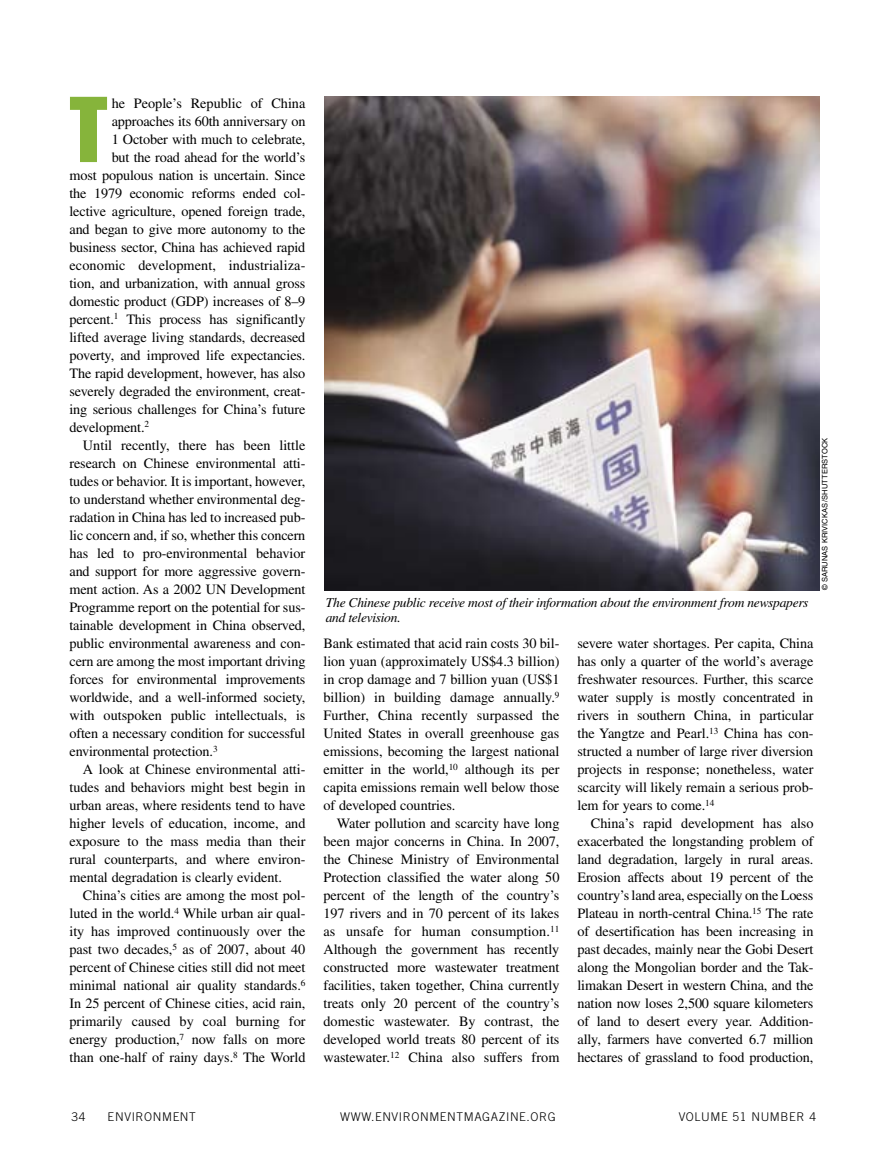
<style>
.page{position:relative;width:878px;height:1175px;background:#fff}
.page>*{position:absolute;margin:0;border:0;box-sizing:border-box;transform-origin:0 0}
.Body_Text{font:82.5px "Impact";color:#86b43b}
.Body_Text-2{font:14.25px/18px "Times";letter-spacing:-.01em;color:#000;text-align:justify}
.t1{font:italic 13.5px/15px "Times";letter-spacing:-.02em;color:#000}
.t2{font:300 12px "Trade Gothic";letter-spacing:.05em;color:#000}
.Figure_and_Table_Note_Source{font:7.5px "Helvetica";letter-spacing:.01em;color:#000}
</style>
<div class="page">
<img style="left:324px;top:96px;width:495px;height:494px">
<p class="Body_Text" style="left:69px;top:79px;width:40px">T</p>
<p class="Body_Text-2" style="left:112px;top:94px;width:195px">he People’s Republic of China</p>
<p class="Body_Text-2" style="left:112px;top:112px;width:195px">approaches its 60th anniversary on</p>
<p class="Body_Text-2" style="left:112px;top:130px;width:195px">1 October with much to celebrate,</p>
<p class="Body_Text-2" style="left:112px;top:148px;width:195px">but the road ahead for the world’s</p>
<p class="Body_Text-2" style="left:69px;top:166px;width:237px">most populous nation is uncertain. Since</p>
<p class="Body_Text-2" style="left:69px;top:184px;width:237px">the 1979 economic reforms ended col-</p>
<p class="Body_Text-2" style="left:69px;top:202px;width:237px">lective agriculture, opened foreign trade,</p>
<p class="Body_Text-2" style="left:69px;top:220px;width:237px">and began to give more autonomy to the</p>
<p class="Body_Text-2" style="left:69px;top:238px;width:237px">business sector, China has achieved rapid</p>
<p class="Body_Text-2" style="left:69px;top:256px;width:237px">economic development, industrializa-</p>
<p class="Body_Text-2" style="left:69px;top:274px;width:237px">tion, and urbanization, with annual gross</p>
<p class="Body_Text-2" style="left:69px;top:292px;width:237px">domestic product (GDP) increases of 8–9</p>
<p class="Body_Text-2" style="left:69px;top:310px;width:237px">percent.<sup>1</sup> This process has significantly</p>
<p class="Body_Text-2" style="left:69px;top:328px;width:237px">lifted average living standards, decreased</p>
<p class="Body_Text-2" style="left:69px;top:346px;width:237px">poverty, and improved life expectancies.</p>
<p class="Body_Text-2" style="left:69px;top:364px;width:237px">The rapid development, however, has also</p>
<p class="Body_Text-2" style="left:69px;top:382px;width:237px">severely degraded the environment, creat-</p>
<p class="Body_Text-2" style="left:69px;top:400px;width:237px">ing serious challenges for China’s future</p>
<p class="Body_Text-2" style="left:69px;top:418px;width:81px">development.<sup>2</sup></p>
<p class="Body_Text-2" style="left:69px;top:436px;width:237px;text-indent:14px">Until recently, there has been little research on Chinese environmental atti&shy;tudes or behavior. It is important, however, to understand whether environmental deg&shy;radation in China has led to increased pub&shy;lic concern and, if so, whether this concern has led to pro-environmental behavior and support for more aggressive govern&shy;ment action. As a 2002 UN Development Programme report on the potential for sus&shy;tainable development in China observed, public environmental awareness and con&shy;cern are among the most important driving forces for environmental improvements worldwide, and a well-informed society, with outspoken public intellectuals, is often a necessary condition for successful environmental protection.<sup>3</sup></p>
<p class="Body_Text-2" style="left:69px;top:760px;width:237px;text-indent:14px">A look at Chinese environmental atti&shy;tudes and behaviors might best begin in urban areas, where residents tend to have higher levels of education, income, and exposure to the mass media than their rural counterparts, and where environ&shy;mental degradation is clearly evident.</p>
<p class="Body_Text-2" style="left:69px;top:886px;width:237px;text-indent:14px">China’s cities are among the most pol&shy;luted in the world.<sup>4</sup> While urban air qual&shy;ity has improved continuously over the past two decades,<sup>5</sup> as of 2007, about 40 percent of Chinese cities still did not meet minimal national air quality standards.<sup>6<br></sup>In 25 percent of Chinese cities, acid rain, primarily caused by coal burning for energy production,<sup>7</sup> now falls on more than one-half of rainy days.<sup>8</sup> The World</p>
<p class="t1" style="left:326px;top:595px;width:484px">The Chinese public receive most of their information about the environment from newspapers and television.</p>
<p class="Figure_and_Table_Note_Source" style="left:820px;top:590px;width:153px;rotate:-90deg">© SARUNAS KRIVICKAS/SHUTTERSTOCK</p>
<p class="Body_Text-2" style="left:323px;top:634px;width:237px">Bank estimated that acid rain costs 30 bil&shy;lion yuan (approximately US$4.3 billion) in crop damage and 7 billion yuan (US$1 billion) in building damage annually.<sup>9<br></sup>Further, China recently surpassed the United States in overall greenhouse gas emissions, becoming the largest national emitter in the world,<sup>10</sup> although its per capita emissions remain well below those of developed countries.</p>
<p class="Body_Text-2" style="left:323px;top:814px;width:238px;text-indent:14px">Water pollution and scarcity have long been major concerns in China. In 2007, the Chinese Ministry of Environmental Protection classified the water along 50 percent of the length of the country’s 197 rivers and in 70 percent of its lakes as unsafe for human consumption.<sup>11<br></sup>Although the government has recently constructed more wastewater treatment facilities, taken together, China currently treats only 20 percent of the country’s domestic wastewater. By contrast, the developed world treats 80 percent of its wastewater.<sup>12</sup> China also suffers from</p>
<p class="Body_Text-2" style="left:577px;top:634px;width:237px">severe water shortages. Per capita, China has only a quarter of the world’s average freshwater resources. Further, this scarce water supply is mostly concentrated in rivers in southern China, in particular the Yangtze and Pearl.<sup>13</sup> China has con&shy;structed a number of large river diversion projects in response; nonetheless, water scarcity will likely remain a serious prob&shy;lem for years to come.<sup>14</sup></p>
<p class="Body_Text-2" style="left:577px;top:814px;width:238px;text-indent:14px">China’s rapid development has also exacerbated the longstanding problem of land degradation, largely in rural areas.<br>Erosion affects about 19 percent of the country’s land area, especially on the Loess Plateau in north-central China.<sup>15</sup> The rate of desertification has been increasing in past decades, mainly near the Gobi Desert along the Mongolian border and the Tak&shy;limakan Desert in western China, and the nation now loses 2,500 square kilometers of land to desert every year. Addition&shy;ally, farmers have converted 6.7 million hectares of grassland to food production,</p>
<p class="t2" style="left:72px;top:1109px;width:15px">34</p>
<p class="t2" style="left:108px;top:1109px;width:90px">ENVIRONMENT</p>
<p class="t2" style="left:340px;top:1109px;width:217px">WWW.ENVIRONMENTMAGAZINE.ORG</p>
<p class="t2" style="left:678px;top:1109px;width:139px">VOLUME 51 NUMBER 4</p>
</div>
